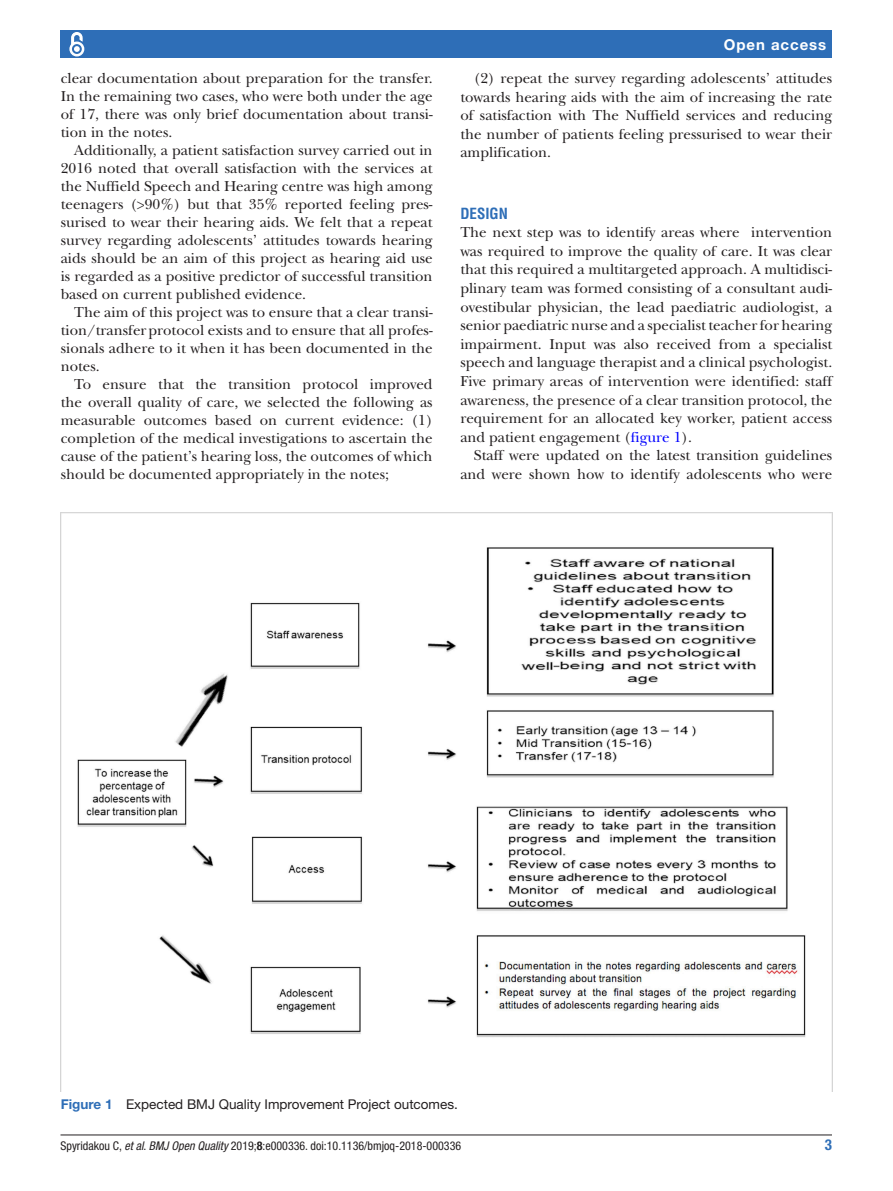
<style>
.page{position:relative;width:893px;height:1191px;background:#fff}
.page>*{position:absolute;margin:0;border:0;box-sizing:border-box;transform-origin:0 0}
.t1{font:15px/18px "New Baskerville";color:#231f20;text-align:justify}
.t2{font:700 15px "Helvetica Neue LT Std";letter-spacing:.065em;color:#fff}
.t3{font:700 condensed 15px "Helvetica LT Std";color:#2e6eb7}
.t4{font:700 condensed 15px "Helvetica Neue LT Std";color:#2e6eb7}
.t5{font:13.5px "Helvetica Neue LT Std";color:#231f20}
.t6{font:condensed 12px "Helvetica Neue LT Std";color:#231f20}
.s1{color:#00f}
.s2{font-weight:700;color:#2e6eb7}
.s3{font-style:italic}
.s4{font-weight:700}
</style>
<div class="page">
<hr style="left:61px;top:1134px;width:771px;height:1px;background:#231f20">
<div style="left:61px;top:31px;width:771px;height:27px;background:#2e6eb7"></div>
<svg style="left:69px;top:32px;width:16px;height:25px"></svg>
<img style="left:61px;top:513px;width:771px;height:578px">
<p class="t1" style="left:61px;top:69px;width:373px">clear documentation about preparation for the transfer.<br>In the remaining two cases, who were both under the age of 17, there was only brief documentation about transi&shy;tion in the notes.</p>
<p class="t1" style="left:61px;top:141px;width:373px;text-indent:14px">Additionally, a patient satisfaction survey carried out in 2016 noted that overall satisfaction with the services at the Nuffield Speech and Hearing centre was high among teenagers (&gt;90%) but that 35% reported feeling pres&shy;surised to wear their hearing aids. We felt that a repeat survey regarding adolescents’ attitudes towards hearing aids should be an aim of this project as hearing aid use is regarded as a positive predictor of successful transition based on current published evidence.</p>
<p class="t1" style="left:61px;top:303px;width:373px;text-indent:14px">The aim of this project was to ensure that a clear transi&shy;tion/transferprotocol exists and to ensure that all profes&shy;sionals adhere to it when it has been documented in the notes.</p>
<p class="t1" style="left:61px;top:375px;width:373px;text-indent:14px">To ensure that the transition protocol improved the overall quality of care, we selected the following as measurable outcomes based on current evidence: (1) completion of the medical investigations to ascertain the cause of the patient’s hearing loss, the outcomes of which should be documented appropriately in the notes;</p>
<p class="t2" style="left:724px;top:35px;width:104px">Open access</p>
<p class="t1" style="left:460px;top:69px;width:373px;line-height:18.6px;text-indent:13px">(2) repeat the survey regarding adolescents’ attitudes towards hearing aids with the aim of increasing the rate of satisfaction with The Nuffield services and reducing the number of patients feeling pressurised to wear their amplification.</p>
<p class="t3" style="left:460px;top:204px;width:49px">DESIGN</p>
<p class="t1" style="left:460px;top:223px;width:373px;line-height:18.6px">The next step was to identify areas where intervention was required to improve the quality of care. It was clear that this required a multitargeted approach. A multidisci&shy;plinary team was formed consisting of a consultant audi&shy;ovestibular physician, the lead paediatric audiologist, a senior paediatric nurse and a specialist teacher for hearing impairment. Input was also received from a specialist speech and language therapist and a clinical psychologist.<br>Five primary areas of intervention were identified: staff awareness, the presence of a clear transition protocol, the requirement for an allocated key worker, patient access and patient engagement (<span class="s1">figure 1</span>).</p>
<p class="t1" style="left:460px;top:446px;width:373px;line-height:18.6px;text-align:right">Staff were updated on the latest transition guidelines and were shown how to identify adolescents who were</p>
<p class="t5" style="left:61px;top:1096px;width:399px"><span class="s2">Figure 1</span> Expected BMJ Quality Improvement Project outcomes.</p>
<p class="t6" style="left:61px;top:1138px;width:402px">Spyridakou C, <span class="s3">et al</span>. <span class="s3">BMJ Open Quality</span> 2019;<span class="s4">8</span>:e000336. doi:10.1136/bmjoq-2018-000336</p>
<p class="t4" style="left:825px;top:1135px;width:9px">3</p>
</div>
